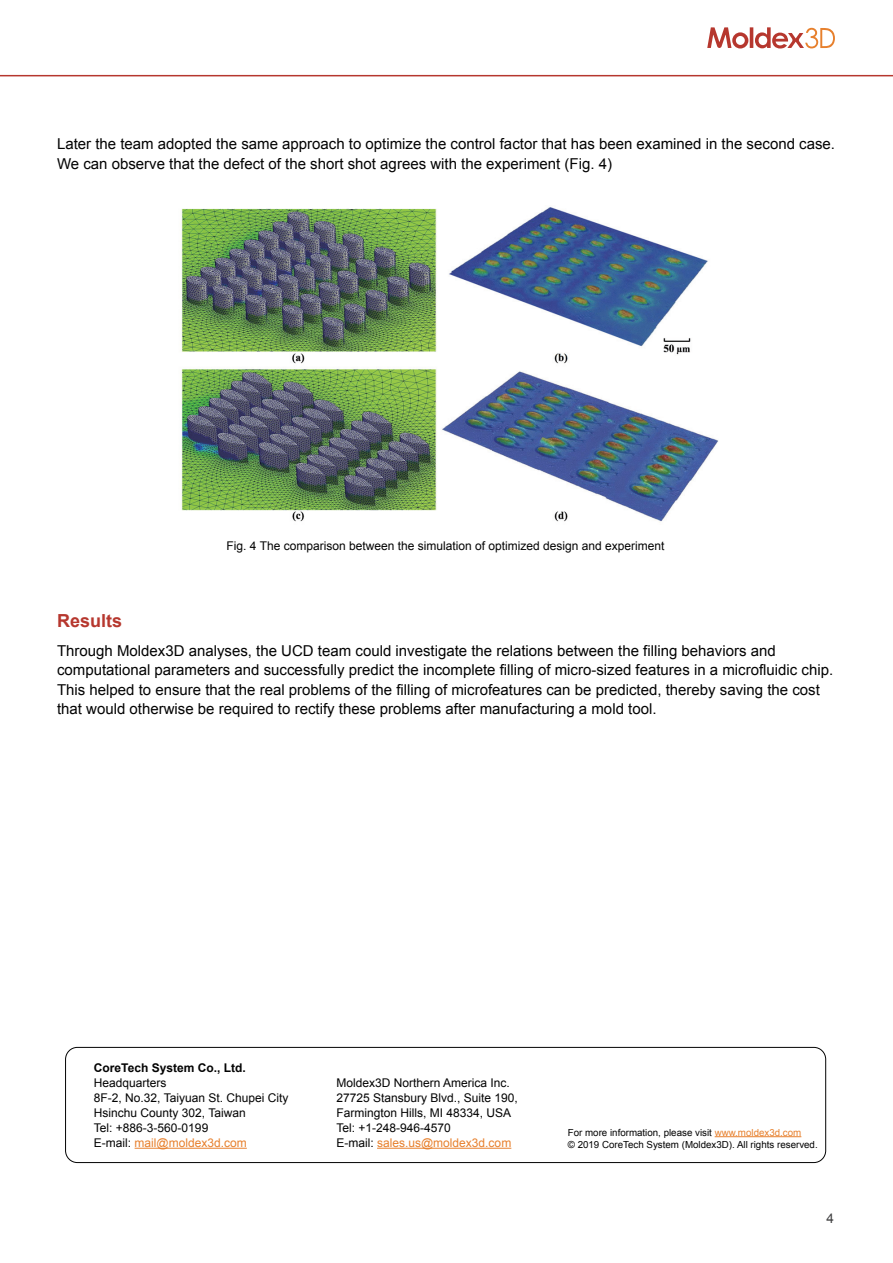
<style>
.page{position:relative;width:893px;height:1263px;background:#fff}
.page>*{position:absolute;margin:0;border:0;box-sizing:border-box;transform-origin:0 0}
.t1{font:700 18px "Arial";color:#b6372e}
.t2{font:15px/19.5px "Arial";color:#030303}
.t3{font:13.5px "Arial";color:#3e3e3f}
.t4{font:12px/15px "Arial";color:#030303}
.t5{font:700 12px "Arial";color:#030303}
.t6{font:9.75px/12px "Arial";color:#030303}
.s1{color:#e7802d}
</style>
<div class="page">
<svg style="left:707px;top:27px;width:128px;height:22px"></svg>
<hr style="left:0;top:75px;width:893px;height:1px;background:#b6372e">
<hr style="left:377px;top:1148px;width:134px;height:1px;background:#e7802d">
<hr style="left:715px;top:1136px;width:86px;height:1px;background:#e7802d">
<hr style="left:135px;top:1148px;width:112px;height:1px;background:#e7802d">
<div style="left:65px;top:1047px;width:761px;height:116px;border:1px solid #030303;border-radius:12px"></div>
<img style="left:181px;top:207px;width:537px;height:315px">
<p class="t2" style="left:57px;top:134px;width:779px">Later the team adopted the same approach to optimize the control factor that has been examined in the second case.<br>We can observe that the defect of the short shot agrees with the experiment (Fig. 4)</p>
<p class="t1" style="left:57px;top:609px;width:67px">Results</p>
<p class="t4" style="left:227px;top:539px;width:439px">Fig. 4 The comparison between the simulation of optimized design and experiment</p>
<p class="t2" style="left:57px;top:641px;width:778px">Through Moldex3D analyses, the UCD team could investigate the relations between the filling behaviors and computational parameters and successfully predict the incomplete filling of micro-sized features in a microfluidic chip.<br>This helped to ensure that the real problems of the filling of microfeatures can be predicted, thereby saving the cost that would otherwise be required to rectify these problems after manufacturing a mold tool.</p>
<p class="t5" style="left:94px;top:1060px;width:153px">CoreTech System Co., Ltd.</p>
<p class="t4" style="left:94px;top:1075px;width:196px">Headquarters<br>8F-2, No.32, Taiyuan St. Chupei City<br>Hsinchu County 302, Taiwan<br>Tel: +886-3-560-0199<br>E-mail: <span class="s1">mail@moldex3d.com</span></p>
<p class="t4" style="left:336px;top:1075px;width:183px">Moldex3D Northern America Inc.<br>27725 Stansbury Blvd., Suite 190,<br>Farmington Hills, MI 48334, USA<br>Tel: +1-248-946-4570<br>E-mail: <span class="s1">sales.us@moldex3d.com</span></p>
<p class="t6" style="left:568px;top:1126px;width:251px">For more information, please visit <span class="s1">www.moldex3d.com<br></span>© 2019 CoreTech System (Moldex3D). All rights reserved.</p>
<p class="t3" style="left:826px;top:1209px;width:9px">4</p>
</div>
